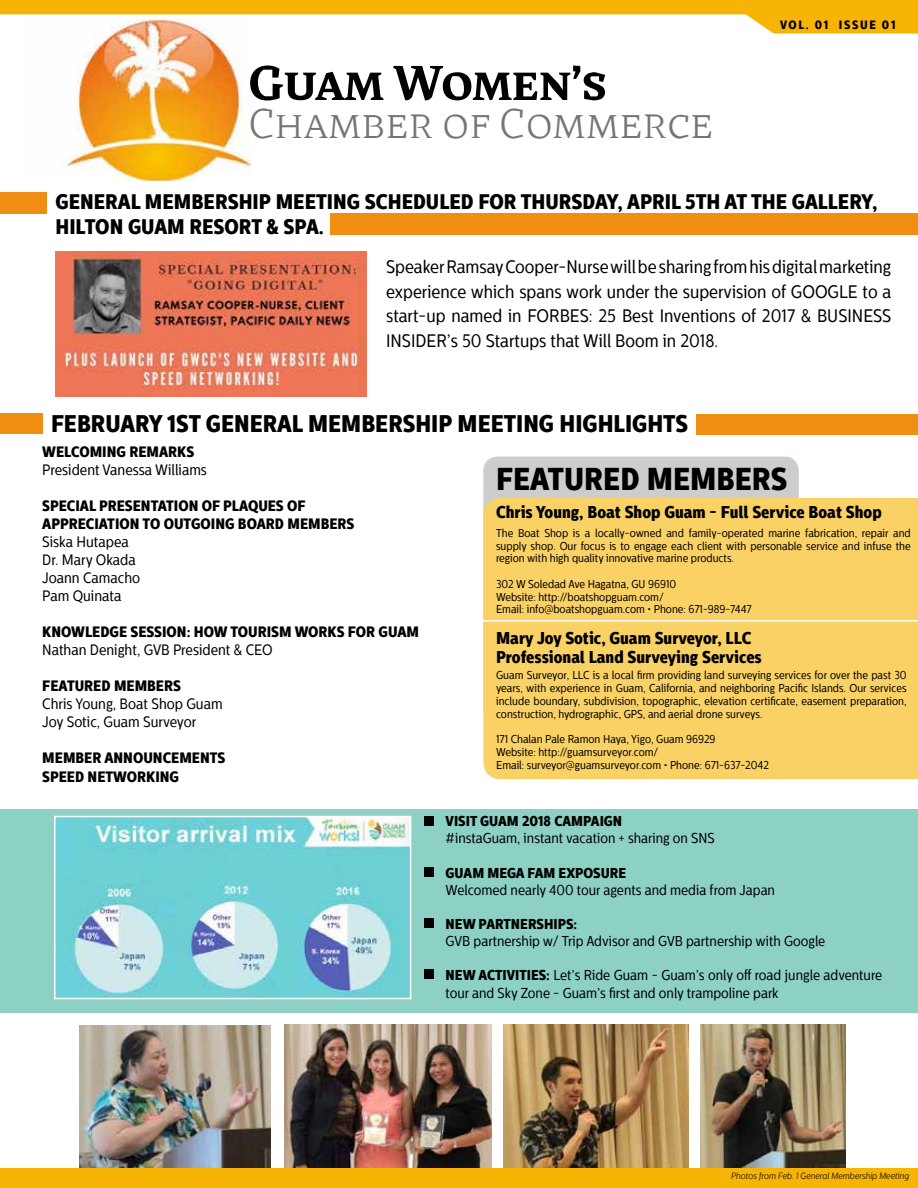
<style>
.page{position:relative;width:918px;height:1188px;background:#fff}
.page>*{position:absolute;margin:0;border:0;box-sizing:border-box;transform-origin:0 0}
.t1{font:700 50.25px "Cira Serif";letter-spacing:-.02em;color:#000}
.t2{font:300 43.05px "Cira Serif";letter-spacing:-.02em;color:#737577}
.t3{font:31.5px "Centrale Sans Cnd X Bold";color:#000}
.t4{font:24px "Centrale Sans Cnd X Bold";color:#000}
.t5{font:21px/25.2px "Centrale Sans Cnd X Bold";color:#000}
.t6{font:18px/24.6px "Centrale Sans Cnd";color:#000;text-align:justify}
.t7{font:17.1px/18.5px "Centrale Sans Cnd X Bold";color:#000}
.t8{font:15px/18px "Centrale Sans Cnd X Bold";color:#000}
.t9{font:15px/18px "Centrale Sans Cnd";color:#000}
.t10{font:14.25px/17.1px "Centrale Sans Cnd";color:#000}
.t11{font:14.25px "Centrale Sans Cnd X Bold";color:#000}
.t12{font:12px "Centrale Sans Cnd X Bold";letter-spacing:.14em;color:#000}
.t13{font:11.4px/12.8px "Centrale Sans Cnd";color:#000;text-align:justify}
.t14{font:italic 300 9px "Centrale Sans Cnd";color:#000}
.s1{font-family:"Centrale Sans Cnd X Bold"}
</style>
<div class="page">
<div style="left:0;top:809px;width:918px;height:204px;background:#8dd1c5"></div>
<svg style="left:724px;top:14px;width:194px;height:19px"></svg>
<img style="left:60px;top:20px;width:190px;height:160px">
<div style="left:0;top:0;width:918px;height:14px;background:#f7b405"></div>
<div style="left:331px;top:214px;width:587px;height:21px;background:#f08e13"></div>
<div style="left:0;top:192px;width:46px;height:21px;background:#f08e13"></div>
<img style="left:55px;top:251px;width:311px;height:145px">
<div style="left:0;top:413px;width:42px;height:21px;background:#f08e13"></div>
<div style="left:697px;top:414px;width:221px;height:20px;background:#f08e13"></div>
<img style="left:56px;top:818px;width:353px;height:179px">
<div style="left:54px;top:816px;width:357px;height:183px;border:1px solid #fff"></div>
<div style="left:483px;top:457px;width:316px;height:267px;background:#cbcdce;border-radius:14px"></div>
<div style="left:483px;top:498px;width:435px;height:281px;background:#fad164"></div>
<hr style="left:469px;top:620px;width:449px;height:2px;background:#fff">
<img style="left:284px;top:1025px;width:208px;height:144px">
<img style="left:701px;top:1025px;width:144px;height:144px">
<img style="left:503px;top:1025px;width:186px;height:144px">
<img style="left:80px;top:1026px;width:190px;height:143px">
<div style="left:0;top:1169px;width:918px;height:19px;background:#f7b405"></div>
<div style="left:424px;top:817px;width:9px;height:9px;background:#000"></div>
<div style="left:424px;top:868px;width:9px;height:9px;background:#000"></div>
<div style="left:424px;top:919px;width:9px;height:9px;background:#000"></div>
<div style="left:424px;top:969px;width:9px;height:9px;background:#000"></div>
<h1 class="t1" style="left:247px;top:42px;width:362px">Guam Women’s</h1>
<h2 class="t2" style="left:247px;top:91px;width:468px">Chamber of Commerce</h2>
<p class="t12" style="left:780px;top:17px;width:117px">VOL. 01 ISSUE 01</p>
<h3 class="t5" style="left:55px;top:190px;width:824px">GENERAL MEMBERSHIP MEETING SCHEDULED FOR THURSDAY, APRIL 5TH AT THE GALLERY,<br>HILTON GUAM RESORT &amp; SPA.</h3>
<p class="t6" style="left:386px;top:255px;width:507px">Speaker Ramsay Cooper-Nurse will be sharing from his digital marketing experience which spans work under the supervision of GOOGLE to a start-up named in FORBES: 25 Best Inventions of 2017 &amp; BUSINESS INSIDER’s 50 Startups that Will Boom in 2018.</p>
<h3 class="t4" style="left:51px;top:409px;width:639px">FEBRUARY 1ST GENERAL MEMBERSHIP MEETING HIGHLIGHTS</h3>
<h3 class="t8" style="left:42px;top:444px;width:153px">WELCOMING REMARKS</h3>
<h3 class="t9" style="left:42px;top:461px;width:166px">President Vanessa Williams</h3>
<h3 class="t8" style="left:42px;top:498px;width:314px">SPECIAL PRESENTATION OF PLAQUES OF<br>APPRECIATION TO OUTGOING BOARD MEMBERS</h3>
<h3 class="t9" style="left:42px;top:533px;width:99px">Siska Hutapea<br>Dr. Mary Okada<br>Joann Camacho<br>Pam Quinata</h3>
<h3 class="t8" style="left:42px;top:624px;width:378px">KNOWLEDGE SESSION: HOW TOURISM WORKS FOR GUAM</h3>
<h3 class="t9" style="left:42px;top:641px;width:232px">Nathan Denight, GVB President &amp; CEO</h3>
<h3 class="t8" style="left:42px;top:678px;width:140px">FEATURED MEMBERS</h3>
<h3 class="t9" style="left:42px;top:695px;width:182px">Chris Young, Boat Shop Guam<br>Joy Sotic, Guam Surveyor</h3>
<h3 class="t8" style="left:42px;top:749px;width:185px;line-height:18.6px">MEMBER ANNOUNCEMENTS<br>SPEED NETWORKING</h3>
<h3 class="t3" style="left:496px;top:459px;width:293px">FEATURED MEMBERS</h3>
<h3 class="t7" style="left:496px;top:503px;width:387px">Chris Young, Boat Shop Guam - Full Service Boat Shop</h3>
<p class="t13" style="left:496px;top:527px;width:416px">The Boat Shop is a locally-owned and family-operated marine fabrication, repair and supply shop. Our focus is to engage each client with personable service and infuse the region with high quality innovative marine products.</p>
<p class="t13" style="left:496px;top:578px;width:257px;text-align:left">302 W Soledad Ave Hagatna, GU 96910<br>Website: http://boatshopguam.com/<br>Email: info@boatshopguam.com • Phone: 671-989-7447</p>
<h3 class="t7" style="left:496px;top:629px;width:267px">Mary Joy Sotic, Guam Surveyor, LLC<br>Professional Land Surveying Services</h3>
<p class="t13" style="left:496px;top:669px;width:412px">Guam Surveyor, LLC is a local firm providing land surveying services for over the past 30 years, with experience in Guam, California, and neighboring Pacific Islands. Our services include boundary, subdivision, topographic, elevation certificate, easement preparation, construction, hydrographic, GPS, and aerial drone surveys.</p>
<p class="t13" style="left:496px;top:733px;width:274px;text-align:left">171 Chalan Pale Ramon Haya, Yigo, Guam 96929<br>Website: http://guamsurveyor.com/<br>Email: surveyor@guamsurveyor.com • Phone: 671-637-2042</p>
<p class="t11" style="left:446px;top:812px;width:178px">VISIT GUAM 2018 CAMPAIGN</p>
<p class="t10" style="left:446px;top:830px;width:271px">#instaGuam, instant vacation + sharing on SNS</p>
<p class="t11" style="left:446px;top:864px;width:182px">GUAM MEGA FAM EXPOSURE</p>
<p class="t10" style="left:446px;top:881px;width:331px">Welcomed nearly 400 tour agents and media from Japan</p>
<p class="t11" style="left:446px;top:915px;width:133px">NEW PARTNERSHIPS:</p>
<p class="t10" style="left:446px;top:933px;width:381px">GVB partnership w/ Trip Advisor and GVB partnership with Google</p>
<p class="t10" style="left:446px;top:967px;width:438px"><span class="s1">NEW ACTIVITIES:</span> Let’s Ride Guam - Guam’s only off road jungle adventure tour and Sky Zone - Guam’s first and only trampoline park</p>
<p class="t14" style="left:731px;top:1171px;width:179px">Photos from Feb. 1 General Membership Meeting</p>
</div>
